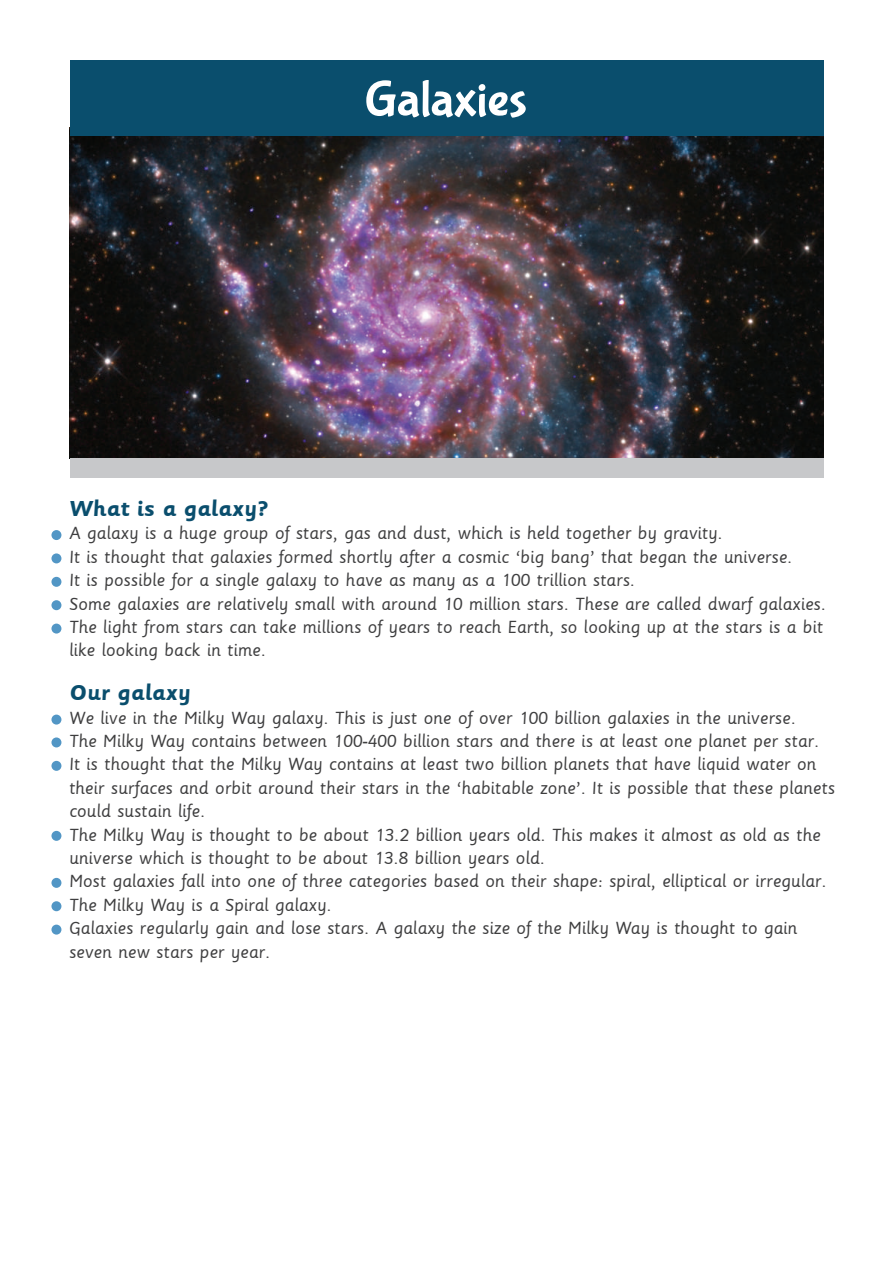
<style>
.page{position:relative;width:893px;height:1263px;background:#fff}
.page>*{position:absolute;margin:0;border:0;box-sizing:border-box;transform-origin:0 0}
.t1{font:51px "Bubblegum Sans";color:#fff}
.t2{font:700 24px "Sassoon Primary Type";color:#0a4e6d}
.t3{font:19.5px/23.4px "Sassoon Primary Type";color:#3e3e3f}
</style>
<div class="page">
<img style="left:70px;top:136px;width:753px;height:322px">
<div style="left:70px;top:60px;width:753px;height:76px;background:#0a4e6d"></div>
<div style="left:70px;top:458px;width:753px;height:20px;background:#c7c8ca"></div>
<div style="left:51px;top:530px;width:10px;height:10px;background:#5296c5;border-radius:50%"></div>
<div style="left:51px;top:553px;width:10px;height:10px;background:#5296c5;border-radius:50%"></div>
<div style="left:51px;top:577px;width:10px;height:10px;background:#5296c5;border-radius:50%"></div>
<div style="left:51px;top:600px;width:10px;height:10px;background:#5296c5;border-radius:50%"></div>
<div style="left:51px;top:624px;width:10px;height:9px;background:#5296c5;border-radius:50%"></div>
<div style="left:51px;top:715px;width:10px;height:9px;background:#5296c5;border-radius:50%"></div>
<div style="left:51px;top:737px;width:10px;height:10px;background:#5296c5;border-radius:50%"></div>
<div style="left:51px;top:761px;width:10px;height:10px;background:#5296c5;border-radius:50%"></div>
<div style="left:51px;top:831px;width:10px;height:10px;background:#5296c5;border-radius:50%"></div>
<div style="left:51px;top:878px;width:10px;height:10px;background:#5296c5;border-radius:50%"></div>
<div style="left:51px;top:901px;width:10px;height:10px;background:#5296c5;border-radius:50%"></div>
<div style="left:51px;top:925px;width:10px;height:9px;background:#5296c5;border-radius:50%"></div>
<h1 class="t1" style="left:364px;top:71px;width:164px">Galaxies</h1>
<p class="t2" style="left:69px;top:495px;width:200px">What is a galaxy?</p>
<p class="t3" style="left:69px;top:522px;width:758px">A galaxy is a huge group of stars, gas and dust, which is held together by gravity.<br>It is thought that galaxies formed shortly after a cosmic ‘big bang’ that began the universe.<br>It is possible for a single galaxy to have as many as a 100 trillion stars.<br>Some galaxies are relatively small with around 10 million stars. These are called dwarf galaxies.<br>The light from stars can take millions of years to reach Earth, so looking up at the stars is a bit like looking back in time.</p>
<p class="t2" style="left:69px;top:679px;width:123px">Our galaxy</p>
<p class="t3" style="left:69px;top:706px;width:767px">We live in the Milky Way galaxy. This is just one of over 100 billion galaxies in the universe.<br>The Milky Way contains between 100-400 billion stars and there is at least one planet per star.<br>It is thought that the Milky Way contains at least two billion planets that have liquid water on their surfaces and orbit around their stars in the ‘habitable zone’. It is possible that these planets could sustain life.<br>The Milky Way is thought to be about 13.2 billion years old. This makes it almost as old as the universe which is thought to be about 13.8 billion years old.<br>Most galaxies fall into one of three categories based on their shape: spiral, elliptical or irregular.<br>The Milky Way is a Spiral galaxy.<br>Galaxies regularly gain and lose stars. A galaxy the size of the Milky Way is thought to gain seven new stars per year.</p>
</div>
